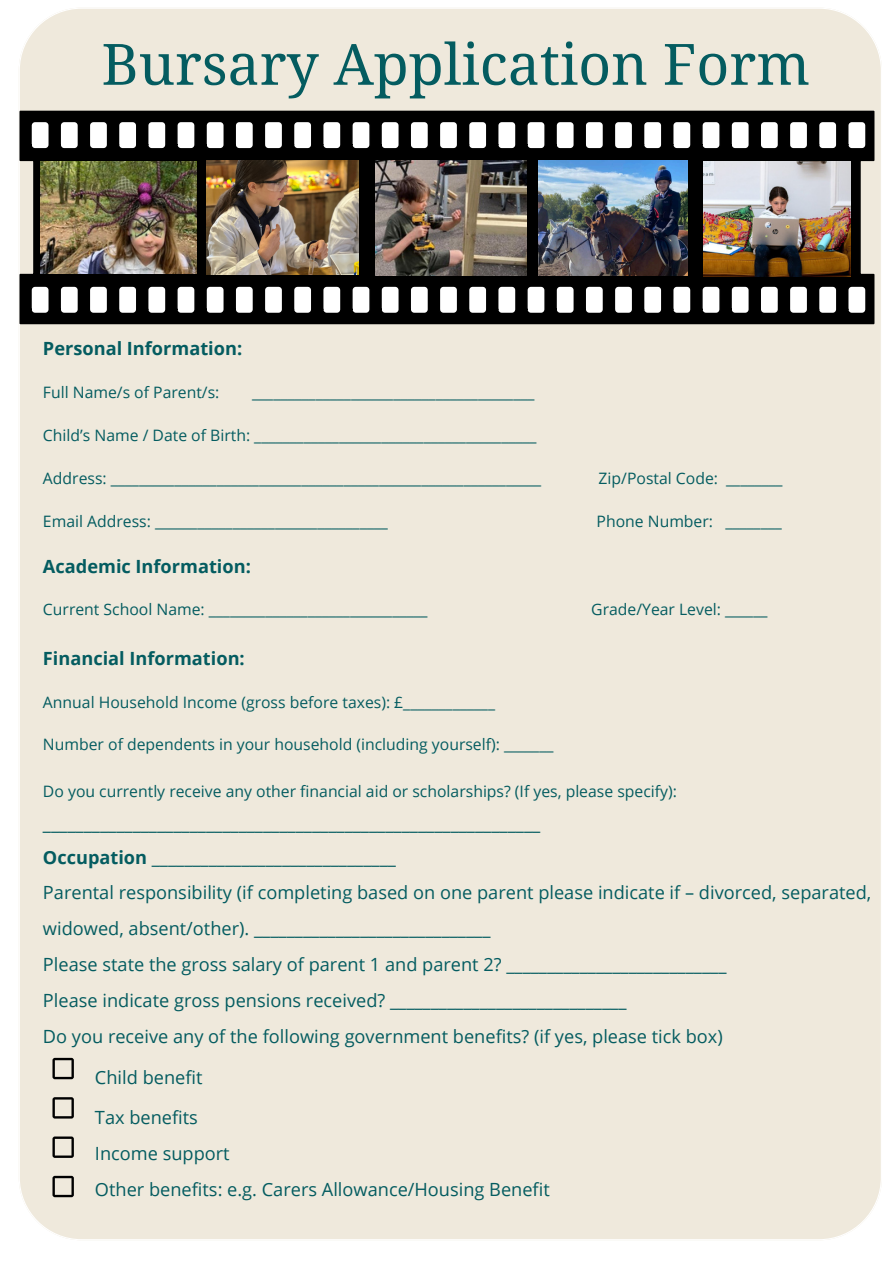
<style>
.page{position:relative;width:894px;height:1264px;background:#fff}
.page>*{position:absolute;margin:0;border:0;box-sizing:border-box;transform-origin:0 0}
.t1{font:57px "Noto Serif";color:#045c60}
.t2{font:18.15px/35.4px "Open Sans";color:#045c60}
.t3{font:700 18.15px "Open Sans";color:#045c60}
.t4{font:15.75px "Open Sans";color:#045c60}
.s1{font-weight:700}
</style>
<div class="page">
<div style="left:20px;top:9px;width:861px;height:1230px;background:#efe9dc"></div>
<svg style="left:19px;top:110px;width:855px;height:214px"></svg>
<svg style="left:29px;top:119px;width:22px;height:32px"></svg>
<svg style="left:58px;top:119px;width:22px;height:32px"></svg>
<svg style="left:87px;top:119px;width:22px;height:32px"></svg>
<svg style="left:117px;top:119px;width:22px;height:32px"></svg>
<svg style="left:146px;top:119px;width:22px;height:32px"></svg>
<svg style="left:175px;top:119px;width:22px;height:32px"></svg>
<svg style="left:204px;top:119px;width:22px;height:32px"></svg>
<svg style="left:233px;top:119px;width:22px;height:32px"></svg>
<svg style="left:262px;top:119px;width:22px;height:32px"></svg>
<svg style="left:291px;top:119px;width:22px;height:32px"></svg>
<svg style="left:321px;top:119px;width:22px;height:32px"></svg>
<svg style="left:350px;top:119px;width:22px;height:32px"></svg>
<svg style="left:379px;top:119px;width:22px;height:32px"></svg>
<svg style="left:408px;top:119px;width:22px;height:32px"></svg>
<svg style="left:437px;top:119px;width:22px;height:32px"></svg>
<svg style="left:466px;top:119px;width:22px;height:32px"></svg>
<svg style="left:495px;top:119px;width:22px;height:32px"></svg>
<svg style="left:525px;top:119px;width:22px;height:32px"></svg>
<svg style="left:554px;top:119px;width:22px;height:32px"></svg>
<svg style="left:583px;top:119px;width:22px;height:32px"></svg>
<svg style="left:612px;top:119px;width:22px;height:32px"></svg>
<svg style="left:641px;top:119px;width:22px;height:32px"></svg>
<svg style="left:670px;top:119px;width:22px;height:32px"></svg>
<svg style="left:699px;top:119px;width:22px;height:32px"></svg>
<svg style="left:729px;top:119px;width:22px;height:32px"></svg>
<svg style="left:758px;top:119px;width:22px;height:32px"></svg>
<svg style="left:787px;top:119px;width:22px;height:32px"></svg>
<svg style="left:816px;top:119px;width:22px;height:32px"></svg>
<svg style="left:845px;top:119px;width:22px;height:32px"></svg>
<svg style="left:29px;top:284px;width:22px;height:31px"></svg>
<svg style="left:58px;top:284px;width:22px;height:31px"></svg>
<svg style="left:87px;top:284px;width:22px;height:31px"></svg>
<svg style="left:117px;top:284px;width:22px;height:31px"></svg>
<svg style="left:146px;top:284px;width:22px;height:31px"></svg>
<svg style="left:175px;top:284px;width:22px;height:31px"></svg>
<svg style="left:204px;top:284px;width:22px;height:31px"></svg>
<svg style="left:233px;top:284px;width:22px;height:31px"></svg>
<svg style="left:262px;top:284px;width:22px;height:31px"></svg>
<svg style="left:291px;top:284px;width:22px;height:31px"></svg>
<svg style="left:321px;top:284px;width:22px;height:31px"></svg>
<svg style="left:350px;top:284px;width:22px;height:31px"></svg>
<svg style="left:379px;top:284px;width:22px;height:31px"></svg>
<svg style="left:408px;top:284px;width:22px;height:31px"></svg>
<svg style="left:437px;top:284px;width:22px;height:31px"></svg>
<svg style="left:466px;top:284px;width:22px;height:31px"></svg>
<svg style="left:495px;top:284px;width:22px;height:31px"></svg>
<svg style="left:525px;top:284px;width:22px;height:31px"></svg>
<svg style="left:554px;top:284px;width:22px;height:31px"></svg>
<svg style="left:583px;top:284px;width:22px;height:31px"></svg>
<svg style="left:612px;top:284px;width:22px;height:31px"></svg>
<svg style="left:641px;top:284px;width:22px;height:31px"></svg>
<svg style="left:670px;top:284px;width:22px;height:31px"></svg>
<svg style="left:699px;top:284px;width:22px;height:31px"></svg>
<svg style="left:729px;top:284px;width:22px;height:31px"></svg>
<svg style="left:758px;top:284px;width:22px;height:31px"></svg>
<svg style="left:787px;top:284px;width:22px;height:31px"></svg>
<svg style="left:816px;top:284px;width:22px;height:31px"></svg>
<svg style="left:845px;top:284px;width:22px;height:31px"></svg>
<img style="left:40px;top:161px;width:157px;height:113px">
<img style="left:206px;top:161px;width:152px;height:113px">
<img style="left:375px;top:161px;width:151px;height:114px">
<img style="left:702px;top:161px;width:148px;height:115px">
<img style="left:538px;top:161px;width:149px;height:115px">
<svg style="left:52px;top:1057px;width:22px;height:22px"></svg>
<svg style="left:52px;top:1136px;width:22px;height:21px"></svg>
<svg style="left:52px;top:1097px;width:22px;height:21px"></svg>
<svg style="left:52px;top:1175px;width:22px;height:22px"></svg>
<p class="t1" style="left:101px;top:24px;width:709px">Bursary Application Form</p>
<h1 class="t3" style="left:43px;top:336px;width:201px">Personal Information:</h1>
<p class="t4" style="left:43px;top:381px;width:178px">Full Name/s of Parent/s:</p>
<p class="t4" style="left:252px;top:381px;width:284px">________________________________________</p>
<p class="t4" style="left:43px;top:424px;width:495px">Child’s Name / Date of Birth: ________________________________________</p>
<p class="t4" style="left:43px;top:467px;width:499px">Address: _____________________________________________________________</p>
<p class="t4" style="left:598px;top:467px;width:185px">Zip/Postal Code: ________</p>
<p class="t4" style="left:43px;top:509px;width:346px">Email Address: _________________________________</p>
<p class="t4" style="left:596px;top:509px;width:187px">Phone Number: ________</p>
<p class="t3" style="left:43px;top:553px;width:209px">Academic Information:</p>
<p class="t4" style="left:43px;top:598px;width:386px">Current School Name: _______________________________</p>
<p class="t4" style="left:591px;top:598px;width:178px">Grade/Year Level: ______</p>
<h2 class="t3" style="left:43px;top:645px;width:203px">Financial Information:</h2>
<p class="t4" style="left:43px;top:691px;width:453px">Annual Household Income (gross before taxes): £_____________</p>
<p class="t4" style="left:43px;top:733px;width:512px">Number of dependents in your household (including yourself): _______</p>
<p class="t4" style="left:43px;top:779px;width:635px">Do you currently receive any other financial aid or scholarships? (If yes, please specify):</p>
<p class="t2" style="left:43px;top:805px;width:829px">_____________________________________________________________<br><span class="s1">Occupation</span> ______________________________<br>Parental responsibility (if completing based on one parent please indicate if – divorced, separated, widowed, absent/other). _____________________________<br>Please state the gross salary of parent 1 and parent 2? ___________________________<br>Please indicate gross pensions received? _____________________________<br>Do you receive any of the following government benefits? (if yes, please tick box)</p>
<p class="t2" style="left:95px;top:1058px;width:109px">Child benefit</p>
<p class="t2" style="left:95px;top:1099px;width:456px;line-height:36px">Tax benefits<br>Income support<br>Other benefits: e.g. Carers Allowance/Housing Benefit</p>
</div>
